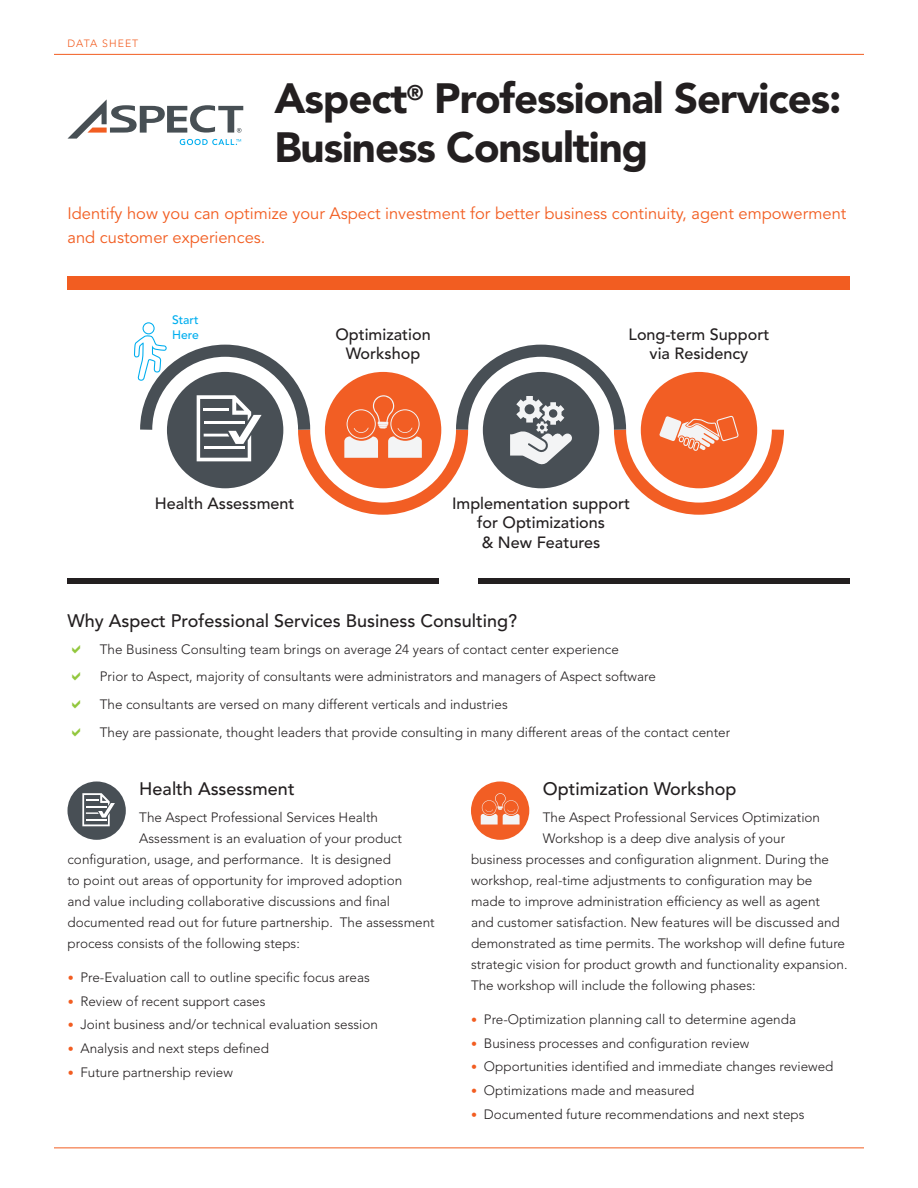
<style>
.page{position:relative;width:918px;height:1188px;background:#fff}
.page>*{position:absolute;margin:0;border:0;box-sizing:border-box;transform-origin:0 0}
.Title_Line_2_Black{font:900 42px/49.5px "Avenir LT Std";letter-spacing:-.025em;color:#231f20}
.Subhead_Black{font:500 18px "Avenir LT Std";color:#231f20}
.Cover_Subheadline{font:16.5px/24px "Avenir LT Std";color:#f25d21}
.t1{font:500 16.2px/19.5px "Avenir LT Std";color:#231f20;text-align:center}
.Body{font:300 13.5px "Avenir LT Std";color:#231f20}
.t2{font:500 12.15px/14.5px "Avenir LT Std";color:#00aeef}
.Asset_Descriptor{font:300 10.5px "Avenir LT Std";letter-spacing:.1em;color:#f25d21}
.s1{font-weight:900;font-size:12px;color:#f25d21}
</style>
<div class="page">
<div style="left:68px;top:277px;width:782px;height:13px;background:#f25d21"></div>
<hr style="left:54px;top:54px;width:810px;height:1px;background:#f25d21">
<hr style="left:54px;top:1148px;width:810px;height:1px;background:#f25d21">
<svg style="left:68px;top:99px;width:175px;height:46px"></svg>
<div style="left:479px;top:578px;width:371px;height:6px;background:#231f20"></div>
<div style="left:67px;top:578px;width:371px;height:6px;background:#231f20"></div>
<div style="left:68px;top:781px;width:58px;height:59px;background:#484f55;border-radius:50%"></div>
<svg style="left:82px;top:793px;width:33px;height:33px"></svg>
<div style="left:167px;top:372px;width:116px;height:116px;background:#484f55;border-radius:50%"></div>
<svg style="left:197px;top:442px;width:55px;height:19px"></svg>
<div style="left:641px;top:372px;width:116px;height:116px;background:#f25e24;border-radius:50%"></div>
<svg style="left:614px;top:416px;width:170px;height:99px"></svg>
<svg style="left:299px;top:442px;width:169px;height:73px"></svg>
<svg style="left:140px;top:344px;width:492px;height:98px"></svg>
<div style="left:483px;top:372px;width:116px;height:116px;background:#484f55;border-radius:50%"></div>
<svg style="left:510px;top:396px;width:62px;height:69px"></svg>
<svg style="left:134px;top:322px;width:33px;height:59px"></svg>
<div style="left:471px;top:781px;width:58px;height:59px;background:#f25e24;border-radius:50%"></div>
<svg style="left:481px;top:793px;width:39px;height:32px"></svg>
<p class="Asset_Descriptor" style="left:68px;top:37px;width:72px">DATA SHEET</p>
<p class="Title_Line_2_Black" style="left:274px;top:73px;width:569px">Aspect<sup>®</sup> Professional Services:<br>Business Consulting</p>
<p class="Cover_Subheadline" style="left:68px;top:202px;width:780px">Identify how you can optimize your Aspect investment for better business continuity, agent empowerment and customer experiences.</p>
<p class="t2" style="left:172px;top:313px;width:28px">Start<br>Here</p>
<p class="t1" style="left:335px;top:325px;width:97px">Optimization<br>Workshop</p>
<p class="t1" style="left:629px;top:325px;width:142px">Long-term Support via Residency</p>
<p class="t1" style="left:155px;top:494px;width:141px">Health Assessment</p>
<p class="t1" style="left:452px;top:494px;width:179px">Implementation support for Optimizations<br>&amp; New Features</p>
<p class="Subhead_Black" style="left:68px;top:610px;width:451px">Why Aspect Professional Services Business Consulting?</p>
<p class="Body" style="left:100px;top:641px;width:521px">The Business Consulting team brings on average 24 years of contact center experience</p>
<p class="Body" style="left:100px;top:669px;width:558px">Prior to Aspect, majority of consultants were administrators and managers of Aspect software</p>
<p class="Body" style="left:100px;top:696px;width:409px">The consultants are versed on many different verticals and industries</p>
<p class="Body" style="left:100px;top:724px;width:632px">They are passionate, thought leaders that provide consulting in many different areas of the contact center</p>
<p class="Subhead_Black" style="left:139px;top:778px;width:157px">Health Assessment</p>
<p class="Body" style="left:139px;top:809px;width:240px">The Aspect Professional Services Health</p>
<p class="Body" style="left:139px;top:830px;width:264px">Assessment is an evaluation of your product</p>
<p class="Body" style="left:68px;top:851px;width:325px">configuration, usage, and performance. It is designed</p>
<p class="Body" style="left:68px;top:872px;width:336px">to point out areas of opportunity for improved adoption</p>
<p class="Body" style="left:68px;top:893px;width:324px">and value including collaborative discussions and final</p>
<p class="Body" style="left:68px;top:914px;width:369px">documented read out for future partnership. The assessment</p>
<p class="Body" style="left:68px;top:935px;width:234px">process consists of the following steps:</p>
<p class="Body" style="left:68px;top:969px;width:304px"><span class="s1">•</span> Pre-Evaluation call to outline specific focus areas</p>
<p class="Body" style="left:68px;top:993px;width:199px"><span class="s1">•</span> Review of recent support cases</p>
<p class="Body" style="left:68px;top:1017px;width:312px"><span class="s1">•</span> Joint business and/or technical evaluation session</p>
<p class="Body" style="left:68px;top:1041px;width:203px"><span class="s1">•</span> Analysis and next steps defined</p>
<p class="Body" style="left:68px;top:1064px;width:167px"><span class="s1">•</span> Future partnership review</p>
<p class="Subhead_Black" style="left:543px;top:778px;width:195px">Optimization Workshop</p>
<p class="Body" style="left:543px;top:809px;width:279px">The Aspect Professional Services Optimization</p>
<p class="Body" style="left:543px;top:830px;width:244px">Workshop is a deep dive analysis of your</p>
<p class="Body" style="left:471px;top:851px;width:360px">business processes and configuration alignment. During the</p>
<p class="Body" style="left:471px;top:872px;width:343px">workshop, real-time adjustments to configuration may be</p>
<p class="Body" style="left:471px;top:893px;width:351px">made to improve administration efficiency as well as agent</p>
<p class="Body" style="left:471px;top:914px;width:370px">and customer satisfaction. New features will be discussed and</p>
<p class="Body" style="left:471px;top:935px;width:376px">demonstrated as time permits. The workshop will define future</p>
<p class="Body" style="left:471px;top:956px;width:378px">strategic vision for product growth and functionality expansion.</p>
<p class="Body" style="left:471px;top:977px;width:286px">The workshop will include the following phases:</p>
<p class="Body" style="left:471px;top:1011px;width:326px"><span class="s1">•</span> Pre-Optimization planning call to determine agenda</p>
<p class="Body" style="left:471px;top:1035px;width:280px"><span class="s1">•</span> Business processes and configuration review</p>
<p class="Body" style="left:471px;top:1059px;width:364px"><span class="s1">•</span> Opportunities identified and immediate changes reviewed</p>
<p class="Body" style="left:471px;top:1083px;width:225px"><span class="s1">•</span> Optimizations made and measured</p>
<p class="Body" style="left:471px;top:1106px;width:335px"><span class="s1">•</span> Documented future recommendations and next steps</p>
</div>
